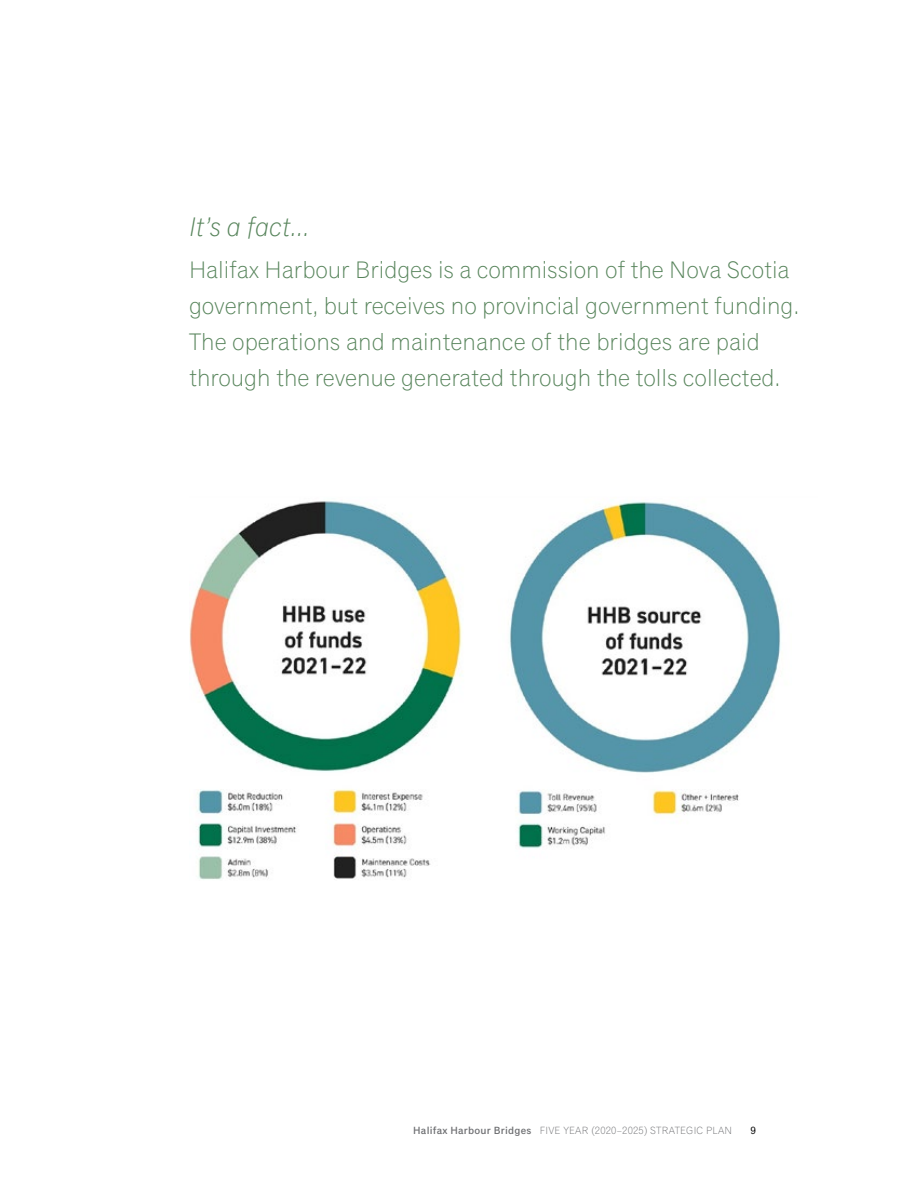
<style>
.page{position:relative;width:918px;height:1188px;background:#fff}
.page>*{position:absolute;margin:0;border:0;box-sizing:border-box;transform-origin:0 0}
.t1{font:italic 300 27px "Classic Grotesque Std";color:#57845b}
.t2{font:300 24px/36px "Classic Grotesque Std";letter-spacing:-.005em;color:#57845b}
.t3{font:300 10.5px "Classic Grotesque Std";letter-spacing:.02em;color:#6d6e71}
.t4{font:10.5px "Classic Grotesque Std";color:#000}
.s1{font-weight:500}
</style>
<div class="page">
<img style="left:189px;top:501px;width:592px;height:379px">
<p class="t1" style="left:189px;top:215px;width:122px">It’s a fact...</p>
<p class="t2" style="left:189px;top:254px;width:612px">Halifax Harbour Bridges is a commission of the Nova Scotia government, but receives no provincial government funding.<br>The operations and maintenance of the bridges are paid through the revenue generated through the tolls collected.</p>
<p class="t3" style="left:413px;top:1126px;width:320px"><span class="s1">Halifax Harbour Bridges</span> FIVE YEAR (2020–2025) STRATEGIC PLAN</p>
<p class="t4" style="left:750px;top:1124px;width:7px">9</p>
</div>
